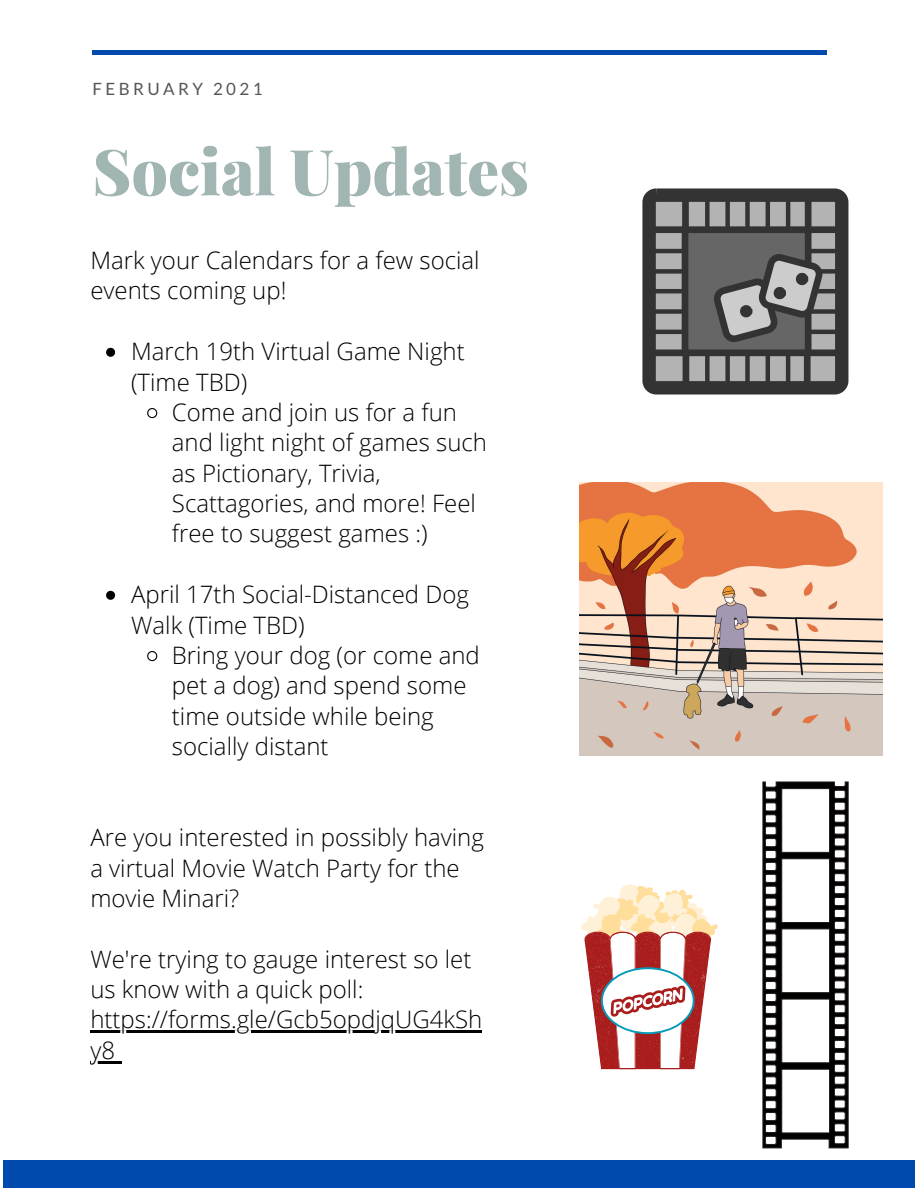
<style>
.page{position:relative;width:918px;height:1188px;background:#fff}
.page>*{position:absolute;margin:0;border:0;box-sizing:border-box;transform-origin:0 0}
.t1{font:900 63.45px "Playfair Display";color:#a1b5b3}
.t2{font:300 24px/30.3px "Open Sans";color:#000}
.t3{font:16.95px "Lato";letter-spacing:.2em;color:#565656}
</style>
<div class="page">
<div style="left:3px;top:1161px;width:912px;height:27px;background:#004aad"></div>
<hr style="left:92px;top:50px;width:734px;height:4px;background:#004aad">
<svg style="left:763px;top:782px;width:85px;height:366px"></svg>
<img style="left:579px;top:482px;width:304px;height:274px">
<svg style="left:106px;top:348px;width:9px;height:9px"></svg>
<svg style="left:147px;top:408px;width:11px;height:11px"></svg>
<svg style="left:106px;top:591px;width:9px;height:9px"></svg>
<svg style="left:147px;top:651px;width:11px;height:11px"></svg>
<hr style="left:90px;top:1031px;width:392px;height:2px;background:#000">
<hr style="left:90px;top:1061px;width:25px;height:2px;background:#000">
<svg style="left:115px;top:1061px;width:6px;height:2px"></svg>
<svg style="left:643px;top:188px;width:205px;height:206px;background:#6c6c6c"></svg>
<svg style="left:581px;top:884px;width:137px;height:185px"></svg>
<p class="t3" style="left:93px;top:78px;width:171px">FEBRUARY 2021</p>
<p class="t1" style="left:92px;top:127px;width:438px">Social Updates</p>
<p class="t2" style="left:90px;top:245px;width:391px">Mark your Calendars for a few social events coming up!</p>
<p class="t2" style="left:131px;top:336px;width:335px">March 19th Virtual Game Night (Time TBD)</p>
<p class="t2" style="left:172px;top:396px;width:317px">Come and join us for a fun and light night of games such as Pictionary, Trivia,<br>Scattagories, and more! Feel free to suggest games :)</p>
<p class="t2" style="left:131px;top:579px;width:339px">April 17th Social-Distanced Dog<br>Walk (Time TBD)</p>
<p class="t2" style="left:172px;top:639px;width:309px">Bring your dog (or come and pet a dog) and spend some time outside while being socially distant</p>
<p class="t2" style="left:90px;top:822px;width:395px">Are you interested in possibly having a virtual Movie Watch Party for the movie Minari?</p>
<p class="t2" style="left:90px;top:943px;width:393px">We're trying to gauge interest so let us know with a quick poll: https://forms.gle/Gcb5opdjqUG4kSh y8</p>
</div>
